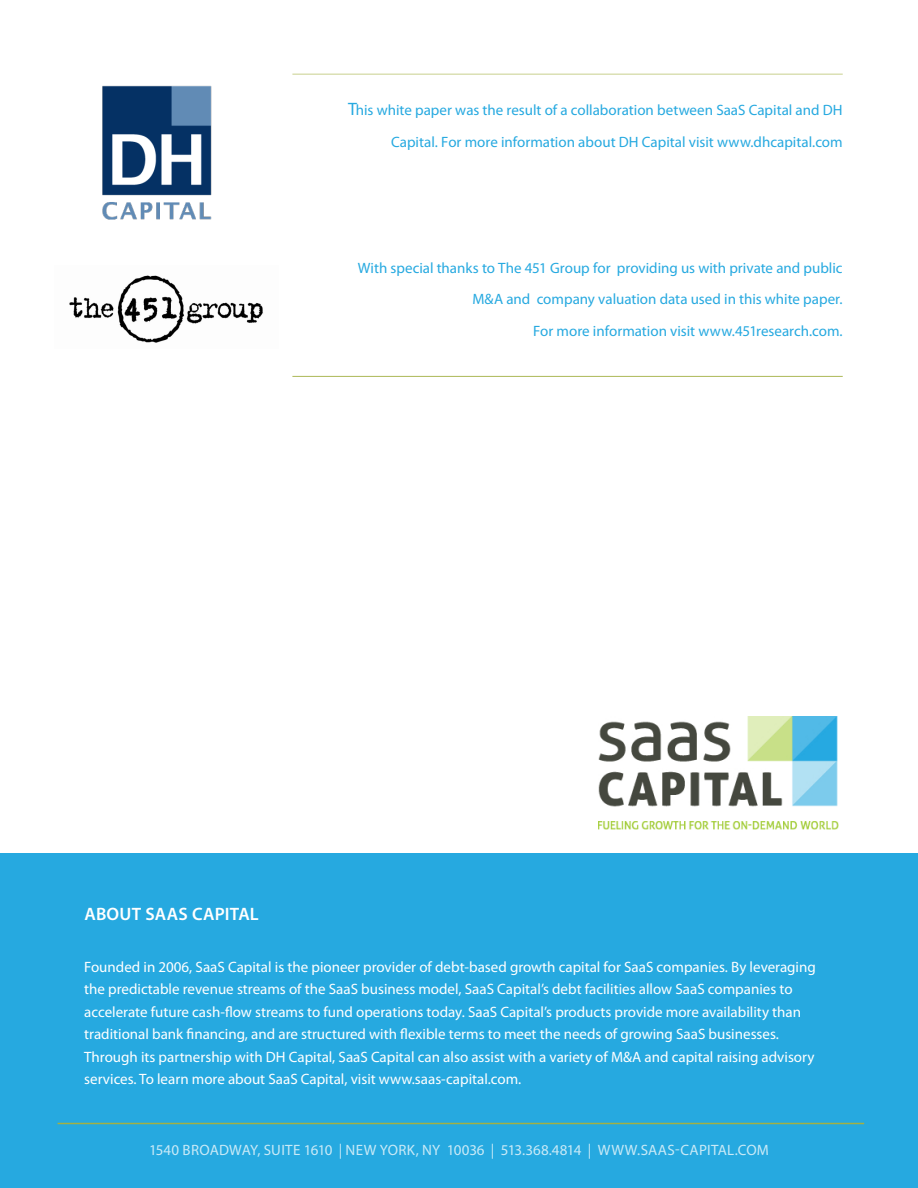
<style>
.page{position:relative;width:918px;height:1188px;background:#fff}
.page>*{position:absolute;margin:0;border:0;box-sizing:border-box;transform-origin:0 0}
.SC_-_Subhead_1{font:600 18px "Myriad Pro";letter-spacing:.01em;color:#fff}
.SC_-_body_text{font:15px/22.5px "Myriad Pro";color:#fff}
.SC_-_quote{font:15px/31.5px "Myriad Pro";color:#26a9e0;text-align:right}
.SC_-_Subhead_1-2{font:15px "Myriad Pro";letter-spacing:.01em;color:#c9eaf7}
.s1{font-size:18px}
</style>
<div class="page">
<div style="left:0;top:853px;width:918px;height:335px;background:#26a9e0"></div>
<hr style="left:58px;top:1123px;width:806px;height:1px;background:#a3b043">
<img style="left:598px;top:716px;width:240px;height:113px">
<hr style="left:292px;top:74px;width:551px;height:1px;background:#c8d08e">
<hr style="left:292px;top:376px;width:551px;height:1px;background:#acb856">
<img style="left:102px;top:85px;width:110px;height:135px">
<img style="left:69px;top:275px;width:194px;height:68px">
<p class="SC_-_quote" style="left:348px;top:94px;width:496px"><span class="s1">T</span>his white paper was the result of a collaboration between SaaS Capital and DH<br>Capital. For more information about DH Capital visit www.dhcapital.com</p>
<p class="SC_-_quote" style="left:358px;top:252px;width:486px">With special thanks to The 451 Group for providing us with private and public<br>M&amp;A and company valuation data used in this white paper.<br>For more information visit www.451research.com.</p>
<p class="SC_-_Subhead_1" style="left:84px;top:902px;width:176px">ABOUT SAAS CAPITAL</p>
<p class="SC_-_body_text" style="left:84px;top:955px;width:733px">Founded in 2006, SaaS Capital is the pioneer provider of debt-based growth capital for SaaS companies. By leveraging the predictable revenue streams of the SaaS business model, SaaS Capital’s debt facilities allow SaaS companies to accelerate future cash-flow streams to fund operations today. SaaS Capital’s products provide more availability than traditional bank financing, and are structured with flexible terms to meet the needs of growing SaaS businesses.<br>Through its partnership with DH Capital, SaaS Capital can also assist with a variety of M&amp;A and capital raising advisory services. To learn more about SaaS Capital, visit www.saas-capital.com.</p>
<p class="SC_-_Subhead_1-2" style="left:149px;top:1140px;width:621px">1540 BROADWAY, SUITE 1610 | NEW YORK, NY 10036 | 513.368.4814 | WWW.SAAS-CAPITAL.COM</p>
</div>
